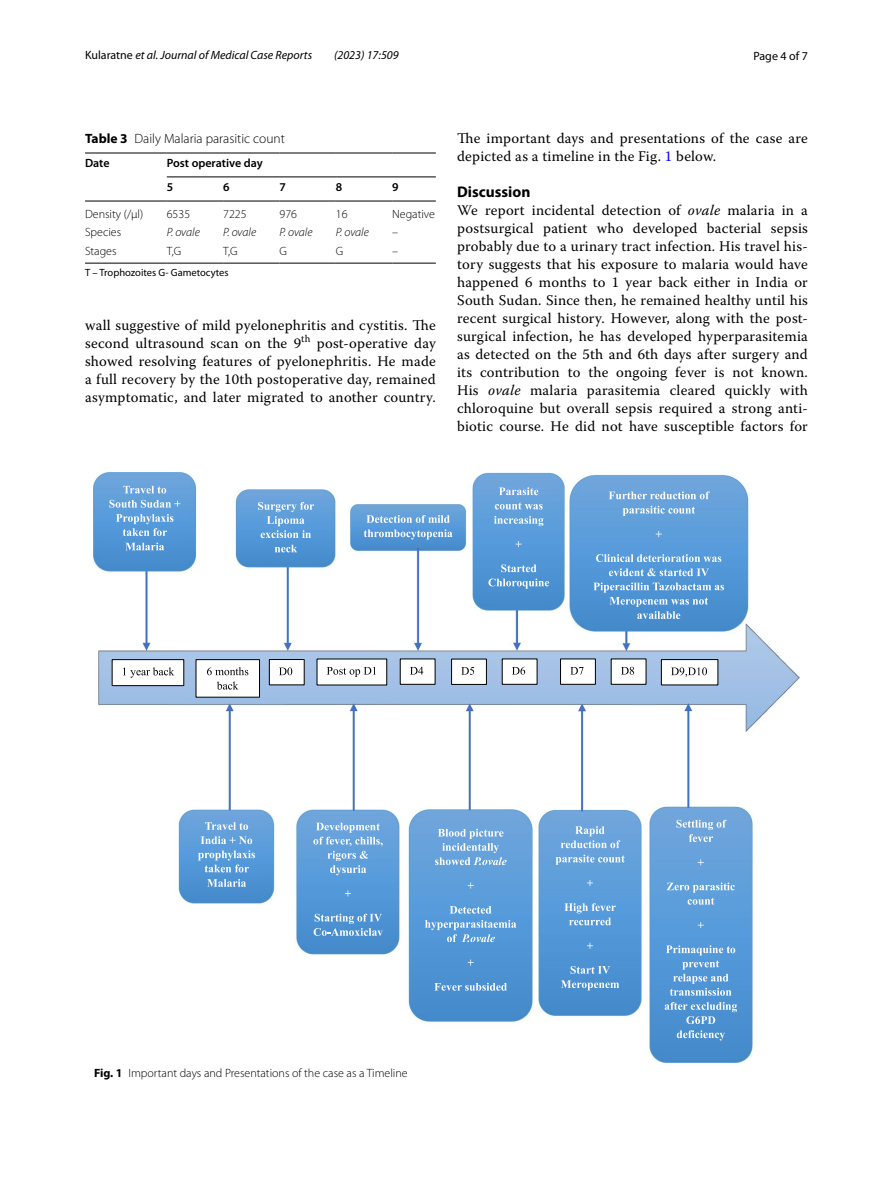
<style>
.page{position:relative;width:893px;height:1187px;background:#fff}
.page>*{position:absolute;margin:0;border:0;box-sizing:border-box;transform-origin:0 0}
.t1{font:700 15.45px "Myriad Pro";color:#000}
.t2{font:14.7px/18px "Warnock Pro";letter-spacing:.015em;color:#000;text-align:justify}
.t3{font:300 13.5px "Myriad Pro";color:#000}
.t4{font:300 12px "Myriad Pro";color:#000}
.t5{font:italic 12px "Myriad Pro";color:#000}
.t6{font:italic 300 12px "Myriad Pro";letter-spacing:-.005em;color:#000}
.t7{font:600 12px/23.9px "Myriad Pro";color:#000}
.t8{font:12px "Myriad Pro";color:#000}
.t9{font:10.5px "Myriad Pro";color:#000}
.s1{font-style:normal}
.s2{font-weight:700}
.s3{color:#00f}
.s4{font-style:italic}
</style>
<div class="page">
<hr style="left:85px;top:153px;width:82px;height:1px;background:#000">
<hr style="left:85px;top:201px;width:82px;height:1px;background:#000">
<hr style="left:167px;top:153px;width:56px;height:1px;background:#000">
<hr style="left:223px;top:153px;width:57px;height:1px;background:#000">
<hr style="left:280px;top:153px;width:56px;height:1px;background:#000">
<hr style="left:336px;top:153px;width:56px;height:1px;background:#000">
<hr style="left:392px;top:153px;width:44px;height:1px;background:#000">
<hr style="left:167px;top:201px;width:56px;height:1px;background:#000">
<hr style="left:223px;top:201px;width:57px;height:1px;background:#000">
<hr style="left:280px;top:201px;width:56px;height:1px;background:#000">
<hr style="left:336px;top:201px;width:56px;height:1px;background:#000">
<hr style="left:392px;top:201px;width:44px;height:1px;background:#000">
<hr style="left:85px;top:263px;width:82px;height:1px;background:#000">
<hr style="left:167px;top:263px;width:56px;height:1px;background:#000">
<hr style="left:223px;top:263px;width:57px;height:1px;background:#000">
<hr style="left:280px;top:263px;width:56px;height:1px;background:#000">
<hr style="left:336px;top:263px;width:56px;height:1px;background:#000">
<hr style="left:392px;top:263px;width:44px;height:1px;background:#000">
<hr style="left:167px;top:177px;width:269px;height:1px;background:#000">
<img style="left:93px;top:472px;width:707px;height:590px">
<div style="left:112px;top:659px;width:72px;height:27px;background:#fff;border:1px solid #000"></div>
<svg style="left:123px;top:667px;width:51px;height:10px"></svg>
<div style="left:196px;top:659px;width:64px;height:38px;background:#fff;border:1px solid #000"></div>
<svg style="left:207px;top:667px;width:41px;height:8px"></svg>
<svg style="left:217px;top:681px;width:21px;height:8px"></svg>
<div style="left:269px;top:659px;width:36px;height:26px;background:#fff;border:1px solid #000"></div>
<svg style="left:279px;top:667px;width:13px;height:8px"></svg>
<div style="left:317px;top:658px;width:70px;height:27px;background:#fff"></div>
<svg style="left:327px;top:666px;width:49px;height:11px"></svg>
<svg style="left:123px;top:486px;width:43px;height:7px"></svg>
<svg style="left:109px;top:500px;width:71px;height:7px"></svg>
<svg style="left:116px;top:514px;width:57px;height:22px"></svg>
<svg style="left:125px;top:542px;width:39px;height:8px"></svg>
<svg style="left:676px;top:819px;width:51px;height:22px"></svg>
<svg style="left:698px;top:859px;width:6px;height:6px"></svg>
<svg style="left:667px;top:882px;width:68px;height:22px"></svg>
<svg style="left:698px;top:922px;width:6px;height:6px"></svg>
<svg style="left:666px;top:945px;width:69px;height:50px;background:#6ea7dd"></svg>
<svg style="left:665px;top:1001px;width:72px;height:22px;background:#6aa3d9"></svg>
<svg style="left:677px;top:1030px;width:48px;height:10px"></svg>
<svg style="left:561px;top:826px;width:59px;height:22px"></svg>
<svg style="left:556px;top:854px;width:69px;height:10px"></svg>
<svg style="left:587px;top:879px;width:6px;height:6px"></svg>
<svg style="left:564px;top:903px;width:52px;height:22px"></svg>
<svg style="left:587px;top:942px;width:6px;height:6px"></svg>
<svg style="left:571px;top:965px;width:39px;height:8px"></svg>
<svg style="left:561px;top:980px;width:58px;height:10px"></svg>
<svg style="left:609px;top:491px;width:101px;height:8px"></svg>
<svg style="left:623px;top:505px;width:72px;height:11px"></svg>
<svg style="left:656px;top:531px;width:6px;height:6px"></svg>
<svg style="left:596px;top:554px;width:125px;height:8px"></svg>
<svg style="left:609px;top:568px;width:100px;height:8px"></svg>
<svg style="left:593px;top:582px;width:131px;height:37px;background:#66a0d7"></svg>
<svg style="left:366px;top:515px;width:84px;height:8px"></svg>
<svg style="left:364px;top:529px;width:88px;height:10px"></svg>
<svg style="left:313px;top:822px;width:70px;height:53px;background:#79aee0"></svg>
<svg style="left:345px;top:890px;width:6px;height:6px"></svg>
<svg style="left:314px;top:913px;width:69px;height:22px;background:#71a7da"></svg>
<svg style="left:258px;top:502px;width:56px;height:36px;background:#7aafe1"></svg>
<svg style="left:275px;top:544px;width:22px;height:8px"></svg>
<svg style="left:205px;top:822px;width:43px;height:7px"></svg>
<svg style="left:201px;top:836px;width:51px;height:8px"></svg>
<svg style="left:198px;top:850px;width:57px;height:22px"></svg>
<svg style="left:207px;top:878px;width:39px;height:8px"></svg>
<svg style="left:435px;top:828px;width:72px;height:37px;background:#86b4e2"></svg>
<svg style="left:468px;top:882px;width:6px;height:6px"></svg>
<svg style="left:450px;top:905px;width:41px;height:8px"></svg>
<svg style="left:425px;top:919px;width:91px;height:23px;background:#71aadf"></svg>
<svg style="left:468px;top:959px;width:6px;height:6px"></svg>
<svg style="left:434px;top:982px;width:73px;height:8px"></svg>
<svg style="left:499px;top:487px;width:39px;height:8px"></svg>
<svg style="left:495px;top:502px;width:48px;height:7px"></svg>
<svg style="left:494px;top:516px;width:49px;height:10px"></svg>
<svg style="left:516px;top:541px;width:6px;height:6px"></svg>
<svg style="left:501px;top:564px;width:35px;height:8px"></svg>
<svg style="left:488px;top:578px;width:61px;height:10px"></svg>
<div style="left:400px;top:658px;width:35px;height:26px;background:#fff"></div>
<svg style="left:410px;top:666px;width:13px;height:8px"></svg>
<div style="left:451px;top:658px;width:36px;height:26px;background:#fff;border:1px solid #000"></div>
<svg style="left:461px;top:667px;width:13px;height:7px"></svg>
<div style="left:502px;top:658px;width:35px;height:26px;background:#fff"></div>
<svg style="left:512px;top:666px;width:13px;height:8px"></svg>
<div style="left:560px;top:658px;width:36px;height:26px;background:#fff;border:1px solid #000"></div>
<svg style="left:570px;top:667px;width:13px;height:7px"></svg>
<div style="left:611px;top:658px;width:35px;height:26px;background:#fff"></div>
<svg style="left:621px;top:666px;width:13px;height:8px"></svg>
<div style="left:661px;top:659px;width:57px;height:26px;background:#fff;border:1px solid #000"></div>
<svg style="left:671px;top:667px;width:36px;height:10px"></svg>
<p class="t5" style="left:85px;top:48px;width:229px"><span class="s1">Kularatne</span> et al. Journal of Medical Case Reports</p>
<p class="t5" style="left:334px;top:48px;width:66px">(2023) 17:509</p>
<p class="t8" style="left:753px;top:48px;width:56px">Page 4 of 7</p>
<p class="t3" style="left:85px;top:131px;width:201px"><span class="s2">Table 3</span> Daily Malaria parasitic count</p>
<p class="t7" style="left:85px;top:151px;width:26px">Date</p>
<p class="t7" style="left:167px;top:151px;width:97px">Post operative day<br>5</p>
<p class="t7" style="left:223px;top:175px;width:8px">6</p>
<p class="t7" style="left:280px;top:175px;width:8px">7</p>
<p class="t7" style="left:336px;top:175px;width:8px">8</p>
<p class="t7" style="left:392px;top:175px;width:8px">9</p>
<p class="t4" style="left:85px;top:207px;width:60px">Density (/µl)</p>
<p class="t4" style="left:167px;top:207px;width:25px">6535</p>
<p class="t4" style="left:223px;top:207px;width:25px">7225</p>
<p class="t4" style="left:280px;top:207px;width:19px">976</p>
<p class="t4" style="left:336px;top:207px;width:13px">16</p>
<p class="t4" style="left:392px;top:207px;width:44px">Negative</p>
<p class="t4" style="left:85px;top:226px;width:38px">Species</p>
<p class="t6" style="left:167px;top:226px;width:34px">P. ovale</p>
<p class="t6" style="left:223px;top:226px;width:34px">P. ovale</p>
<p class="t6" style="left:279px;top:226px;width:34px">P. ovale</p>
<p class="t6" style="left:336px;top:226px;width:34px">P. ovale</p>
<p class="t4" style="left:392px;top:226px;width:7px">–</p>
<p class="t4" style="left:85px;top:244px;width:33px">Stages</p>
<p class="t4" style="left:167px;top:244px;width:16px">T,G</p>
<p class="t4" style="left:223px;top:244px;width:16px">T,G</p>
<p class="t4" style="left:279px;top:244px;width:9px">G</p>
<p class="t4" style="left:336px;top:244px;width:9px">G</p>
<p class="t4" style="left:392px;top:244px;width:7px">–</p>
<p class="t9" style="left:85px;top:266px;width:145px">T – Trophozoites G- Gametocytes</p>
<p class="t2" style="left:85px;top:316px;width:352px">wall suggestive of mild pyelonephritis and cystitis. The second ultrasound scan on the 9<sup>th</sup> post-operative day showed resolving features of pyelonephritis. He made a full recovery by the 10th postoperative day, remained asymptomatic, and later migrated to another country.</p>
<p class="t2" style="left:457px;top:128px;width:352px">The important days and presentations of the case are depicted as a timeline in the Fig. <span class="s3">1</span> below.</p>
<p class="t1" style="left:457px;top:181px;width:75px">Discussion</p>
<p class="t2" style="left:457px;top:200px;width:352px">We report incidental detection of <span class="s4">ovale</span> malaria in a postsurgical patient who developed bacterial sepsis probably due to a urinary tract infection. His travel his&shy;tory suggests that his exposure to malaria would have happened 6 months to 1 year back either in India or South Sudan. Since then, he remained healthy until his recent surgical history. However, along with the post&shy;surgical infection, he has developed hyperparasitemia as detected on the 5th and 6th days after surgery and its contribution to the ongoing fever is not known.<br>His <span class="s4">ovale</span> malaria parasitemia cleared quickly with chloroquine but overall sepsis required a strong anti&shy;biotic course. He did not have susceptible factors for</p>
<p class="t4" style="left:94px;top:1066px;width:315px"><span class="s2">Fig. 1</span> Important days and Presentations of the case as a Timeline</p>
</div>
